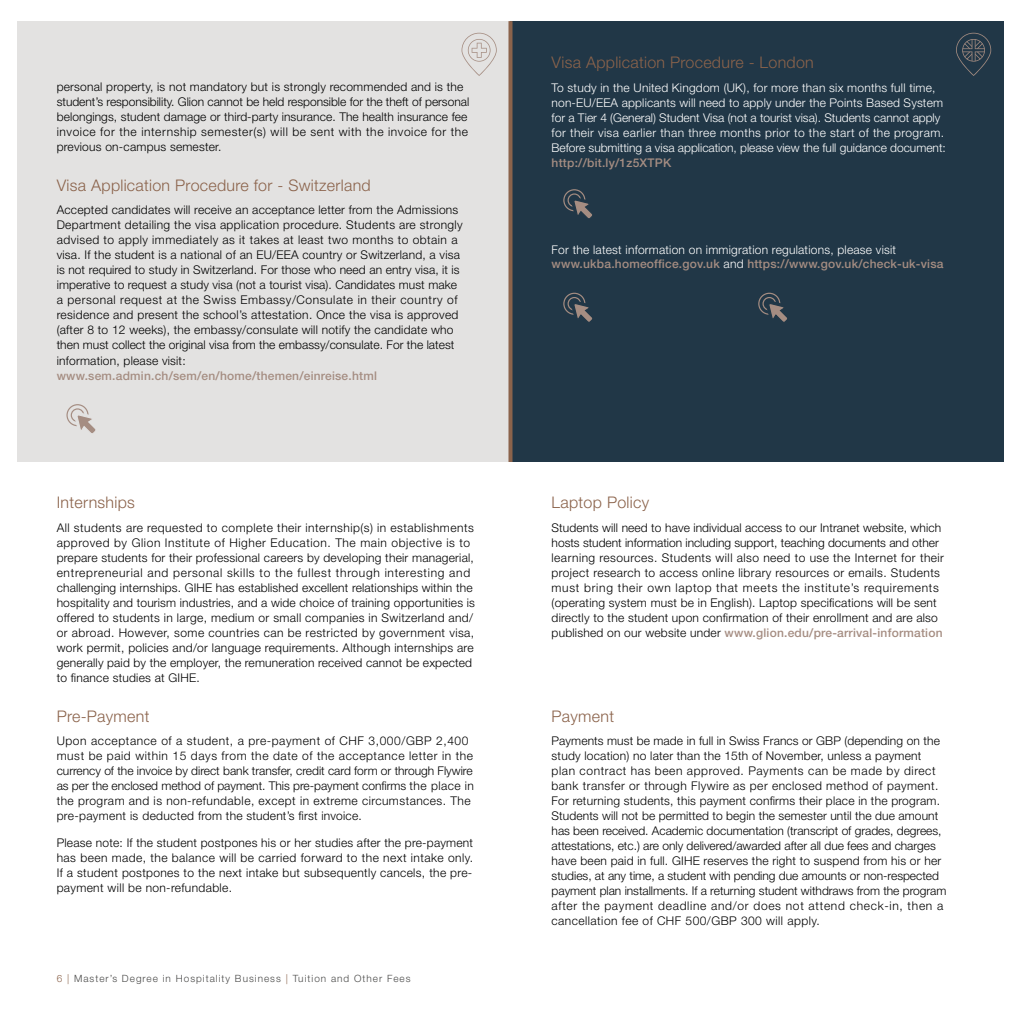
<style>
.page{position:relative;width:1021px;height:1021px;background:#fff}
.page>*{position:absolute;margin:0;border:0;box-sizing:border-box;transform-origin:0 0}
.t1{font:300 16px "Helvetica Neue LT Pro";letter-spacing:.02em;color:#8b634b}
.t2{font:300 12px/15px "Helvetica Neue LT Pro";letter-spacing:.02em;color:#000}
.t3{font:300 12px/15px "Helvetica Neue LT Pro";letter-spacing:.015em;color:#fff}
.t4{font:500 12px "Helvetica Neue LT Pro";letter-spacing:.02em;color:#a58d82}
.t5{font:300 10px "Helvetica Neue LT Pro";letter-spacing:.1em;color:#4a4a49}
.s1{color:#8b634b}
.s2{font-weight:500;color:#a58d82}
</style>
<div class="page">
<div style="left:17px;top:21px;width:493px;height:931px;background:#e3e2e1"></div>
<div style="left:510px;top:21px;width:493px;height:931px;background:#213747"></div>
<svg style="left:508px;top:21px;width:4px;height:441px;background:#95725d"></svg>
<div style="left:0;top:462px;width:1020px;height:514px;background:#fff"></div>
<svg style="left:461px;top:33px;width:36px;height:43px"></svg>
<svg style="left:956px;top:33px;width:35px;height:43px"></svg>
<div style="left:567px;top:193px;width:14px;height:14px;border:1px solid #a58d82;border-radius:50%"></div>
<div style="left:563px;top:189px;width:22px;height:22px;border:1px solid #a58d82;border-radius:50%"></div>
<svg style="left:570px;top:196px;width:22px;height:23px"></svg>
<div style="left:567px;top:297px;width:14px;height:13px;border:1px solid #a58d82;border-radius:50%"></div>
<div style="left:563px;top:293px;width:22px;height:22px;border:1px solid #a58d82;border-radius:50%"></div>
<svg style="left:570px;top:300px;width:23px;height:22px"></svg>
<div style="left:762px;top:297px;width:14px;height:13px;border:1px solid #a58d82;border-radius:50%"></div>
<div style="left:758px;top:293px;width:22px;height:22px;border:1px solid #a58d82;border-radius:50%"></div>
<svg style="left:765px;top:300px;width:22px;height:22px"></svg>
<div style="left:71px;top:408px;width:13px;height:14px;border:1px solid #a58d82;border-radius:50%"></div>
<div style="left:66px;top:404px;width:23px;height:22px;border:1px solid #a58d82;border-radius:50%"></div>
<svg style="left:74px;top:411px;width:22px;height:22px"></svg>
<p class="t2" style="left:57px;top:79px;width:414px">personal property, is not mandatory but is strongly recommended and is the student’s responsibility. Glion cannot be held responsible for the theft of personal belongings, student damage or third-party insurance. The health insurance fee invoice for the internship semester(s) will be sent with the invoice for the previous on-campus semester.</p>
<h1 class="t1" style="left:57px;top:175px;width:315px">Visa Application Procedure for - Switzerland</h1>
<p class="t2" style="left:57px;top:202px;width:407px">Accepted candidates will receive an acceptance letter from the Admissions Department detailing the visa application procedure. Students are strongly advised to apply immediately as it takes at least two months to obtain a visa. If the student is a national of an EU/EEA country or Switzerland, a visa is not required to study in Switzerland. For those who need an entry visa, it is imperative to request a study visa (not a tourist visa). Candidates must make a personal request at the Swiss Embassy/Consulate in their country of residence and present the school’s attestation. Once the visa is approved (after 8 to 12 weeks), the embassy/consulate will notify the candidate who then must collect the original visa from the embassy/consulate. For the latest information, please visit:</p>
<p class="t4" style="left:57px;top:368px;width:322px">www.sem.admin.ch/sem/en/home/themen/einreise.html</p>
<h1 class="t1" style="left:57px;top:493px;width:80px">Internships</h1>
<p class="t2" style="left:57px;top:520px;width:420px">All students are requested to complete their internship(s) in establishments approved by Glion Institute of Higher Education. The main objective is to prepare students for their professional careers by developing their managerial, entrepreneurial and personal skills to the fullest through interesting and challenging internships. GIHE has established excellent relationships within the hospitality and tourism industries, and a wide choice of training opportunities is offered to students in large, medium or small companies in Switzerland and/ or abroad. However, some countries can be restricted by government visa, work permit, policies and/or language requirements. Although internships are generally paid by the employer, the remuneration received cannot be expected to finance studies at GIHE.</p>
<h1 class="t1" style="left:57px;top:706px;width:94px">Pre-Payment</h1>
<p class="t2" style="left:57px;top:733px;width:419px">Upon acceptance of a student, a pre-payment of CHF 3,000/GBP 2,400 must be paid within 15 days from the date of the acceptance letter in the currency of the invoice by direct bank transfer, credit card form or through Flywire as per the enclosed method of payment. This pre-payment confirms the place in the program and is non-refundable, except in extreme circumstances. The pre-payment is deducted from the student’s first invoice.</p>
<p class="t2" style="left:57px;top:834px;width:418px;text-align:justify">Please note: If the student postpones his or her studies after the pre-payment has been made, the balance will be carried forward to the next intake only.<br>If a student postpones to the next intake but subsequently cancels, the pre&shy;payment will be non-refundable.</p>
<p class="t5" style="left:57px;top:972px;width:355px"><span class="s1">6 |</span> Master’s Degree in Hospitality Business <span class="s1">|</span> Tuition and Other Fees</p>
<h1 class="t1" style="left:551px;top:53px;width:264px">Visa Application Procedure - London</h1>
<p class="t3" style="left:551px;top:80px;width:396px">To study in the United Kingdom (UK), for more than six months full time, non-EU/EEA applicants will need to apply under the Points Based System for a Tier 4 (General) Student Visa (not a tourist visa). Students cannot apply for their visa earlier than three months prior to the start of the program.<br>Before submitting a visa application, please view the full guidance document:</p>
<p class="t4" style="left:551px;top:155px;width:121px">http://bit.ly/1z5XTPK</p>
<p class="t3" style="left:551px;top:242px;width:393px;line-height:14px">For the latest information on immigration regulations, please visit <span class="s2">www.ukba.homeoffice.gov.uk</span> and <span class="s2">https://www.gov.uk/check-uk-visa</span></p>
<h1 class="t1" style="left:551px;top:493px;width:99px">Laptop Policy</h1>
<p class="t2" style="left:551px;top:520px;width:394px">Students will need to have individual access to our Intranet website, which hosts student information including support, teaching documents and other learning resources. Students will also need to use the Internet for their project research to access online library resources or emails. Students must bring their own laptop that meets the institute’s requirements (operating system must be in English). Laptop specifications will be sent directly to the student upon confirmation of their enrollment and are also published on our website under <span class="s2">www.glion.edu/pre-arrival-information</span></p>
<h1 class="t1" style="left:551px;top:706px;width:64px">Payment</h1>
<p class="t2" style="left:551px;top:733px;width:396px">Payments must be made in full in Swiss Francs or GBP (depending on the study location) no later than the 15th of November, unless a payment plan contract has been approved. Payments can be made by direct bank transfer or through Flywire as per enclosed method of payment.<br>For returning students, this payment confirms their place in the program.<br>Students will not be permitted to begin the semester until the due amount has been received. Academic documentation (transcript of grades, degrees, attestations, etc.) are only delivered/awarded after all due fees and charges have been paid in full. GIHE reserves the right to suspend from his or her studies, at any time, a student with pending due amounts or non-respected payment plan installments. If a returning student withdraws from the program after the payment deadline and/or does not attend check-in, then a cancellation fee of CHF 500/GBP 300 will apply.</p>
</div>
